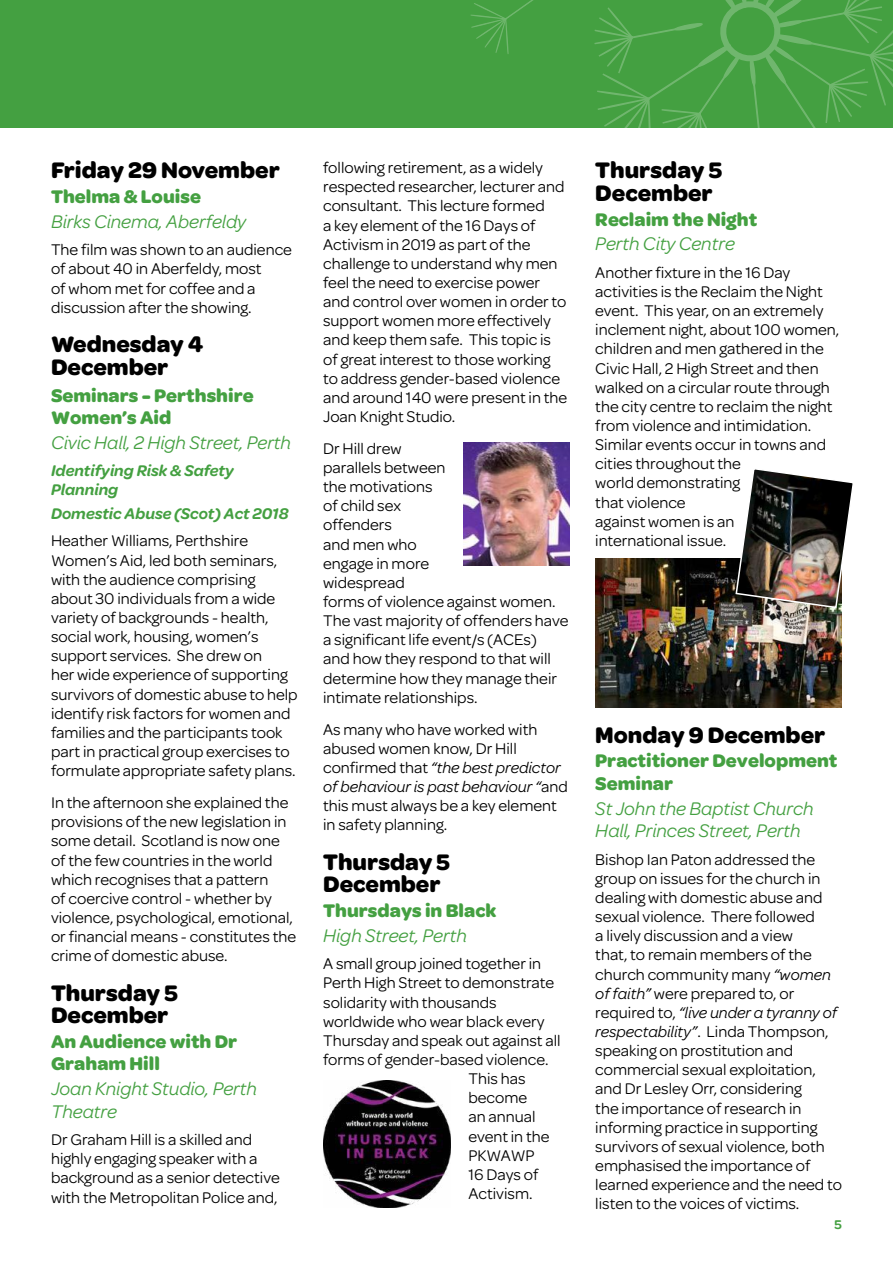
<style>
.page{position:relative;width:893px;height:1263px;background:#fff}
.page>*{position:absolute;margin:0;border:0;box-sizing:border-box;transform-origin:0 0}
.t1{font:700 24px/22.5px "Omnes";color:#000}
.t2{font:italic 19.5px/22.5px "Omnes";color:#44a041}
.t3{font:700 19.5px/22.5px "Omnes";color:#44a041}
.t4{font:16.5px/19.2px "Omnes";color:#000}
.t5{font:italic 600 16.5px/19.2px "Omnes";color:#44a041}
.t6{font:600 13.5px "Omnes";color:#44a041}
.s1{font-style:italic}
</style>
<div class="page">
<div style="left:0;top:0;width:893px;height:128px;background:#44a041"></div>
<svg style="left:470px;top:0;width:63px;height:54px"></svg>
<svg style="left:594px;top:0;width:299px;height:128px"></svg>
<img style="left:463px;top:442px;width:107px;height:124px">
<img style="left:323px;top:1080px;width:128px;height:128px">
<img style="left:595px;top:558px;width:247px;height:149px">
<img style="left:735px;top:469px;width:118px;height:140px">
<h1 class="t1" style="left:51px;top:158px;width:230px">Friday 29 November</h1>
<p class="t3" style="left:51px;top:184px;width:152px">Thelma &amp; Louise</p>
<p class="t2" style="left:51px;top:209px;width:197px">Birks Cinema, Aberfeldy</p>
<p class="t4" style="left:51px;top:239px;width:242px">The film was shown to an audience of about 40 in Aberfeldy, most<br>of whom met for coffee and a discussion after the showing.</p>
<h1 class="t1" style="left:51px;top:332px;width:154px">Wednesday 4<br>December</h1>
<p class="t3" style="left:51px;top:383px;width:204px">Seminars - Perthshire<br>Women’s Aid</p>
<p class="t2" style="left:51px;top:430px;width:242px">Civic Hall, 2 High Street, Perth</p>
<p class="t5" style="left:51px;top:460px;width:185px">Identifying Risk &amp; Safety<br>Planning</p>
<p class="t5" style="left:51px;top:503px;width:239px">Domestic Abuse (Scot) Act 2018</p>
<p class="t4" style="left:51px;top:530px;width:248px">Heather Williams, Perthshire Women’s Aid, led both seminars, with the audience comprising about 30 individuals from a wide variety of backgrounds - health, social work, housing, women’s support services. She drew on<br>her wide experience of supporting survivors of domestic abuse to help identify risk factors for women and families and the participants took part in practical group exercises to formulate appropriate safety plans.</p>
<p class="t4" style="left:51px;top:792px;width:247px">In the afternoon she explained the provisions of the new legislation in some detail. Scotland is now one of the few countries in the world which recognises that a pattern<br>of coercive control - whether by violence, psychological, emotional, or financial means - constitutes the crime of domestic abuse.</p>
<h1 class="t1" style="left:51px;top:980px;width:128px">Thursday 5<br>December</h1>
<p class="t3" style="left:51px;top:1029px;width:188px">An Audience with Dr<br>Graham Hill</p>
<p class="t2" style="left:51px;top:1076px;width:207px">Joan Knight Studio, Perth<br>Theatre</p>
<p class="t4" style="left:51px;top:1129px;width:230px">Dr Graham Hill is a skilled and highly engaging speaker with a background as a senior detective with the Metropolitan Police and,</p>
<p class="t4" style="left:323px;top:157px;width:246px">following retirement, as a widely respected researcher, lecturer and consultant. This lecture formed<br>a key element of the 16 Days of<br>Activism in 2019 as part of the challenge to understand why men feel the need to exercise power and control over women in order to support women more effectively and keep them safe. This topic is of great interest to those working to address gender-based violence and around 140 were present in the<br>Joan Knight Studio.</p>
<p class="t4" style="left:323px;top:438px;width:247px">Dr Hill drew<br>parallels between<br>the motivations<br>of child sex<br>offenders<br>and men who<br>engage in more<br>widespread<br>forms of violence against women.<br>The vast majority of offenders have a significant life event/s (ACEs)<br>and how they respond to that will determine how they manage their intimate relationships.</p>
<p class="t4" style="left:323px;top:719px;width:246px">As many who have worked with abused women know, Dr Hill confirmed that <span class="s1">“the best predictor of behaviour is past behaviour “</span>and this must always be a key element in safety planning.</p>
<h1 class="t1" style="left:323px;top:849px;width:128px">Thursday 5<br>December</h1>
<p class="t3" style="left:323px;top:898px;width:175px">Thursdays in Black</p>
<p class="t2" style="left:323px;top:923px;width:145px">High Street, Perth</p>
<p class="t4" style="left:323px;top:953px;width:220px">A small group joined together in</p>
<p class="t4" style="left:323px;top:972px;width:232px">Perth High Street to demonstrate</p>
<p class="t4" style="left:323px;top:991px;width:175px">solidarity with thousands</p>
<p class="t4" style="left:323px;top:1011px;width:223px">worldwide who wear black every</p>
<p class="t4" style="left:323px;top:1030px;width:239px">Thursday and speak out against all</p>
<p class="t4" style="left:323px;top:1049px;width:227px">forms of gender-based violence.</p>
<p class="t4" style="left:468px;top:1068px;width:59px">This has</p>
<p class="t4" style="left:468px;top:1087px;width:60px">become</p>
<p class="t4" style="left:468px;top:1106px;width:69px">an annual</p>
<p class="t4" style="left:468px;top:1125px;width:83px">event in the</p>
<p class="t4" style="left:468px;top:1145px;width:68px">PKWAWP</p>
<p class="t4" style="left:468px;top:1164px;width:72px">16 Days of</p>
<p class="t4" style="left:468px;top:1183px;width:66px">Activism.</p>
<h1 class="t1" style="left:595px;top:158px;width:128px">Thursday 5<br>December</h1>
<p class="t3" style="left:595px;top:207px;width:163px">Reclaim the Night</p>
<p class="t2" style="left:595px;top:231px;width:141px">Perth City Centre</p>
<p class="t4" style="left:595px;top:262px;width:246px">Another fixture in the 16 Day activities is the Reclaim the Night event. This year, on an extremely inclement night, about 100 women, children and men gathered in the<br>Civic Hall, 2 High Street and then walked on a circular route through the city centre to reclaim the night from violence and intimidation.<br>Similar events occur in towns and cities throughout the<br>world demonstrating<br>that violence<br>against women is an<br>international issue.</p>
<h1 class="t1" style="left:595px;top:722px;width:232px">Monday 9 December</h1>
<p class="t3" style="left:595px;top:749px;width:244px">Practitioner Development<br>Seminar</p>
<p class="t2" style="left:595px;top:796px;width:220px">St John the Baptist Church<br>Hall, Princes Street, Perth</p>
<p class="t4" style="left:595px;top:849px;width:248px">Bishop Ian Paton addressed the group on issues for the church in dealing with domestic abuse and sexual violence. There followed<br>a lively discussion and a view<br>that, to remain members of the church community many <span class="s1">“women of faith”</span> were prepared to, or required to, <span class="s1">“live under a tyranny of respectability”</span>. Linda Thompson, speaking on prostitution and commercial sexual exploitation, and Dr Lesley Orr, considering<br>the importance of research in informing practice in supporting survivors of sexual violence, both emphasised the importance of learned experience and the need to listen to the voices of victims.</p>
<p class="t6" style="left:834px;top:1215px;width:9px">5</p>
</div>
